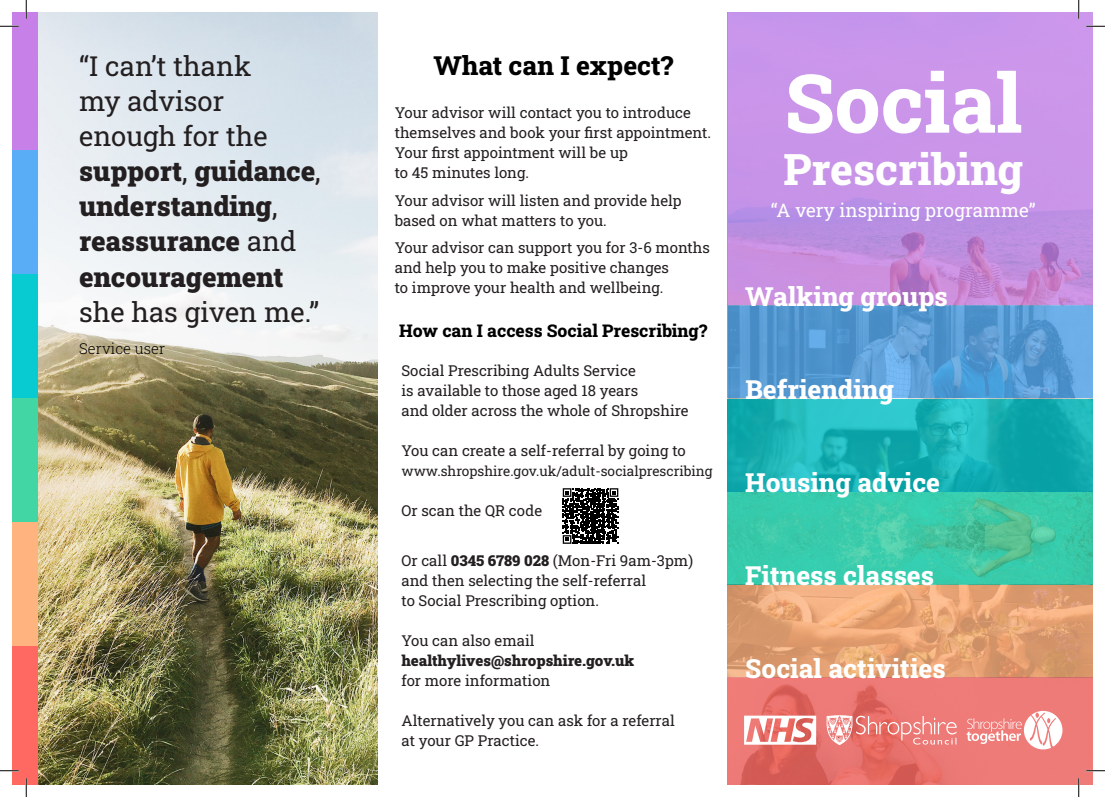
<style>
.page{position:relative;width:1105px;height:797px;background:#fff}
.page>*{position:absolute;margin:0;border:0;box-sizing:border-box;transform-origin:0 0}
.t1{font:800 81.25px "Roboto Slab";color:#fff}
.t2{font:800 43.38px "Roboto Slab";color:#fff}
.t3{font:900 27.5px/35px "Roboto Slab";color:#231f20}
.t4{font:27.5px "Roboto Slab";color:#231f20}
.t5{font:800 26.25px "Roboto Slab";color:#fff}
.t6{font:800 26.25px "Roboto Slab";color:#000}
.t7{font:18.75px "Roboto Slab";color:#fff}
.t8{font:800 17.5px "Roboto Slab";color:#000}
.t9{font:15px/20px "Roboto Slab";color:#231f20}
.t10{font:900 15px "Roboto Slab";color:#231f20}
.t11{font:300 15px "Roboto Slab";color:#000}
.t12{font:13.75px "Roboto Slab";color:#231f20}
.s1{font-weight:400}
.s2{font-weight:900}
</style>
<div class="page">
<img style="left:37px;top:12px;width:340px;height:773px">
<div style="left:12px;top:12px;width:25px;height:138px;background:#c780e8"></div>
<div style="left:12px;top:150px;width:25px;height:124px;background:#59adf6"></div>
<div style="left:12px;top:274px;width:25px;height:124px;background:#08cbd1"></div>
<div style="left:12px;top:398px;width:25px;height:124px;background:#42d6a4"></div>
<div style="left:12px;top:522px;width:25px;height:124px;background:#ffb37f"></div>
<div style="left:12px;top:646px;width:25px;height:139px;background:#ff6962"></div>
<img style="left:728px;top:12px;width:365px;height:773px">
<svg style="left:562px;top:488px;width:57px;height:56px"></svg>
<svg style="left:563px;top:488px;width:55px;height:56px"></svg>
<svg style="left:967px;top:711px;width:95px;height:38px"></svg>
<svg style="left:827px;top:715px;width:130px;height:30px;background:#ed8f8b"></svg>
<svg style="left:744px;top:715px;width:72px;height:29px"></svg>
<svg style="left:0;top:25px;width:19px;height:2px"></svg>
<svg style="left:1086px;top:25px;width:19px;height:2px"></svg>
<svg style="left:0;top:770px;width:19px;height:1px"></svg>
<svg style="left:1086px;top:770px;width:19px;height:1px"></svg>
<svg style="left:25px;top:0;width:2px;height:19px"></svg>
<svg style="left:25px;top:778px;width:2px;height:19px"></svg>
<svg style="left:1078px;top:0;width:1px;height:19px"></svg>
<svg style="left:1078px;top:778px;width:1px;height:19px"></svg>
<h3 class="t3" style="left:79px;top:48px;width:243px"><span class="s1">“I can’t thank<br>my advisor enough for the </span>support<span class="s1">,</span> guidance<span class="s1">, </span>understanding<span class="s1">, </span>reassurance <span class="s1">and </span>encouragement</h3>
<h3 class="t4" style="left:79px;top:293px;width:241px">she has given me.”</h3>
<p class="t11" style="left:79px;top:338px;width:87px">Service user</p>
<h3 class="t6" style="left:433px;top:48px;width:241px">What can I expect?</h3>
<p class="t9" style="left:395px;top:102px;width:318px">Your advisor will contact you to introduce themselves and book your first appointment.<br>Your first appointment will be up<br>to 45 minutes long.</p>
<p class="t9" style="left:395px;top:190px;width:288px">Your advisor will listen and provide help based on what matters to you.</p>
<p class="t9" style="left:395px;top:237px;width:317px">Your advisor can support you for 3-6 months and help you to make positive changes<br>to improve your health and wellbeing.</p>
<p class="t8" style="left:399px;top:319px;width:310px">How can I access Social Prescribing?</p>
<p class="t9" style="left:401px;top:360px;width:289px">Social Prescribing Adults Service<br>is available to those aged 18 years<br>and older across the whole of Shropshire</p>
<p class="t9" style="left:401px;top:440px;width:286px">You can create a self-referral by going to</p>
<p class="t12" style="left:401px;top:462px;width:313px">www.shropshire.gov.uk/adult-socialprescribing</p>
<p class="t9" style="left:401px;top:500px;width:142px">Or scan the QR code</p>
<p class="t9" style="left:401px;top:550px;width:293px">Or call <span class="s2">0345 6789 028</span> (Mon-Fri 9am-3pm) and then selecting the self-referral<br>to Social Prescribing option.</p>
<p class="t9" style="left:401px;top:630px;width:135px">You can also email</p>
<p class="t10" style="left:401px;top:650px;width:234px">healthylives@shropshire.gov.uk</p>
<p class="t9" style="left:401px;top:670px;width:150px">for more information</p>
<p class="t9" style="left:401px;top:710px;width:275px">Alternatively you can ask for a referral at your GP Practice.</p>
<h1 class="t1" style="left:784px;top:47px;width:239px">Social</h1>
<h2 class="t2" style="left:783px;top:139px;width:241px">Prescribing</h2>
<p class="t7" style="left:771px;top:197px;width:266px">“A very inspiring programme”</p>
<h3 class="t5" style="left:745px;top:278px;width:204px">Walking groups</h3>
<h3 class="t5" style="left:746px;top:371px;width:150px">Befriending</h3>
<h3 class="t5" style="left:745px;top:464px;width:196px">Housing advice</h3>
<h3 class="t5" style="left:745px;top:557px;width:190px">Fitness classes</h3>
<h3 class="t5" style="left:745px;top:650px;width:202px">Social activities</h3>
</div>
